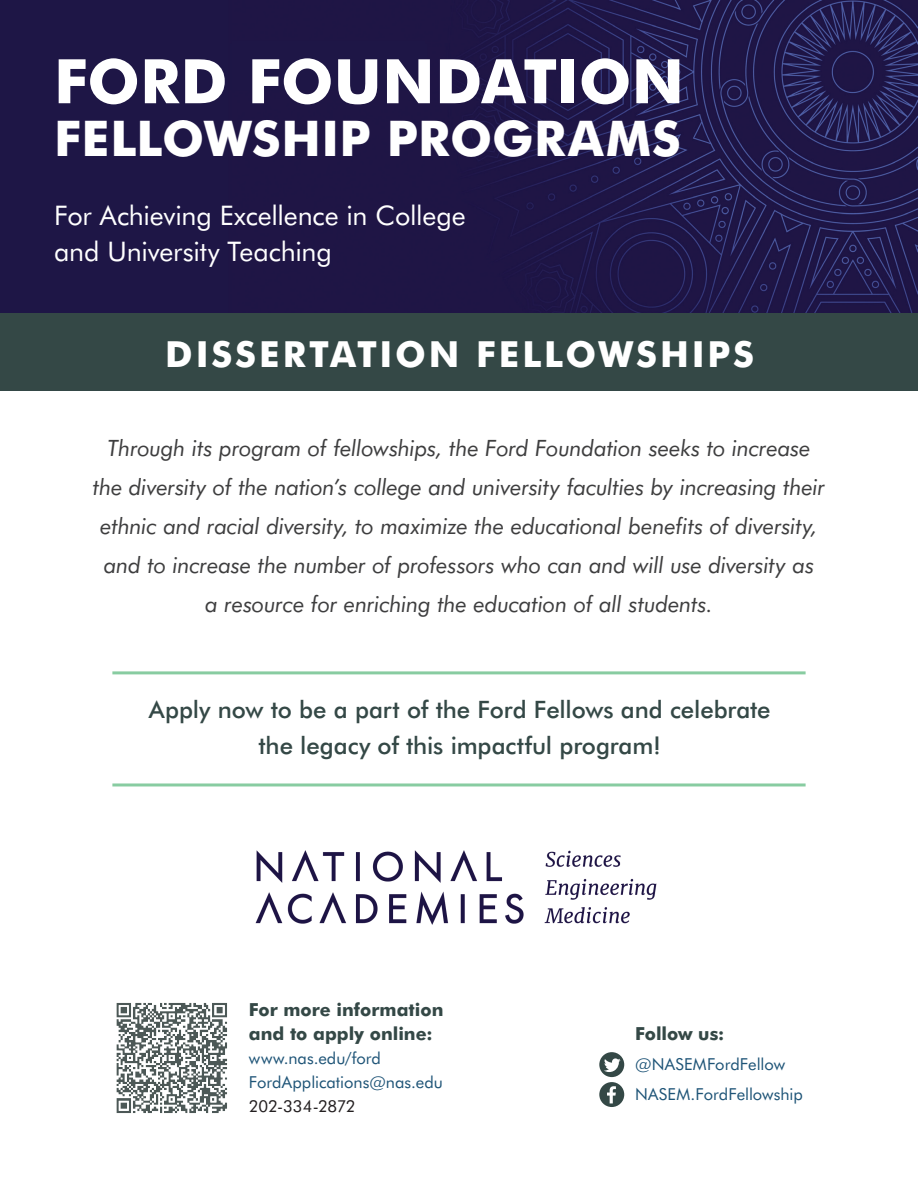
<style>
.page{position:relative;width:918px;height:1188px;background:#fff}
.page>*{position:absolute;margin:0;border:0;box-sizing:border-box;transform-origin:0 0}
.Front_-_Title{font:700 61.5px "Futura BT";color:#fff}
.Front_-_Title-2{font:700 49.2px "Futura BT";letter-spacing:.005em;color:#fff}
.t1{font:700 36px "Futura BT";letter-spacing:.08em;color:#fff}
.Front_-_Subtitle{font:27px/36px "Futura BT";letter-spacing:-.005em;color:#fff}
.t2{font:500 24px/36px "Futura BT";letter-spacing:-.005em;color:#344846;text-align:center}
.Front_-_Centered_Ita{font:italic 22.5px/39px "Futura BT";letter-spacing:-.01em;color:#3e3e3f;text-align:center}
.Front_-_For_More_Inf{font:700 18px/24px "Futura BT";color:#344846}
.Front_-_For_More_Inf-2{font:16.5px "Futura BT";color:#1e5477}
.Front_-_For_More_Inf-3{font:16.5px "Futura BT";letter-spacing:-.005em;color:#231f20}
</style>
<div class="page">
<img style="left:0;top:0;width:918px;height:313px">
<div style="left:0;top:313px;width:918px;height:78px;background:#344846"></div>
<img style="left:116px;top:1003px;width:111px;height:110px">
<svg style="left:599px;top:1052px;width:25px;height:55px"></svg>
<img style="left:255px;top:850px;width:402px;height:75px">
<hr style="left:112px;top:671px;width:694px;height:3px;background:#88cca1">
<hr style="left:112px;top:783px;width:694px;height:3px;background:#88cca1">
<p class="Front_-_Title" style="left:54px;top:44px;width:632px">FORD FOUNDATION</p>
<p class="Front_-_Title-2" style="left:54px;top:109px;width:628px">FELLOWSHIP PROGRAMS</p>
<p class="Front_-_Subtitle" style="left:54px;top:197px;width:413px">For Achieving Excellence in College and University Teaching</p>
<p class="t1" style="left:165px;top:332px;width:590px">DISSERTATION FELLOWSHIPS</p>
<p class="Front_-_Centered_Ita" style="left:93px;top:428px;width:734px">Through its program of fellowships, the Ford Foundation seeks to increase the diversity of the nation’s college and university faculties by increasing their ethnic and racial diversity, to maximize the educational benefits of diversity, and to increase the number of professors who can and will use diversity as<br>a resource for enriching the education of all students.</p>
<p class="t2" style="left:149px;top:691px;width:623px">Apply now to be a part of the Ford Fellows and celebrate the legacy of this impactful program!</p>
<p class="Front_-_For_More_Inf" style="left:249px;top:998px;width:196px">For more information and to apply online:</p>
<p class="Front_-_For_More_Inf-2" style="left:249px;top:1049px;width:134px">www.nas.edu/ford</p>
<p class="Front_-_For_More_Inf-2" style="left:249px;top:1073px;width:196px">FordApplications@nas.edu</p>
<p class="Front_-_For_More_Inf-3" style="left:249px;top:1097px;width:108px">202-334-2872</p>
<p class="Front_-_For_More_Inf" style="left:635px;top:1022px;width:91px">Follow us:</p>
<p class="Front_-_For_More_Inf-2" style="left:635px;top:1055px;width:152px">@NASEMFordFellow</p>
<p class="Front_-_For_More_Inf-2" style="left:635px;top:1085px;width:169px">NASEM.FordFellowship</p>
</div>
